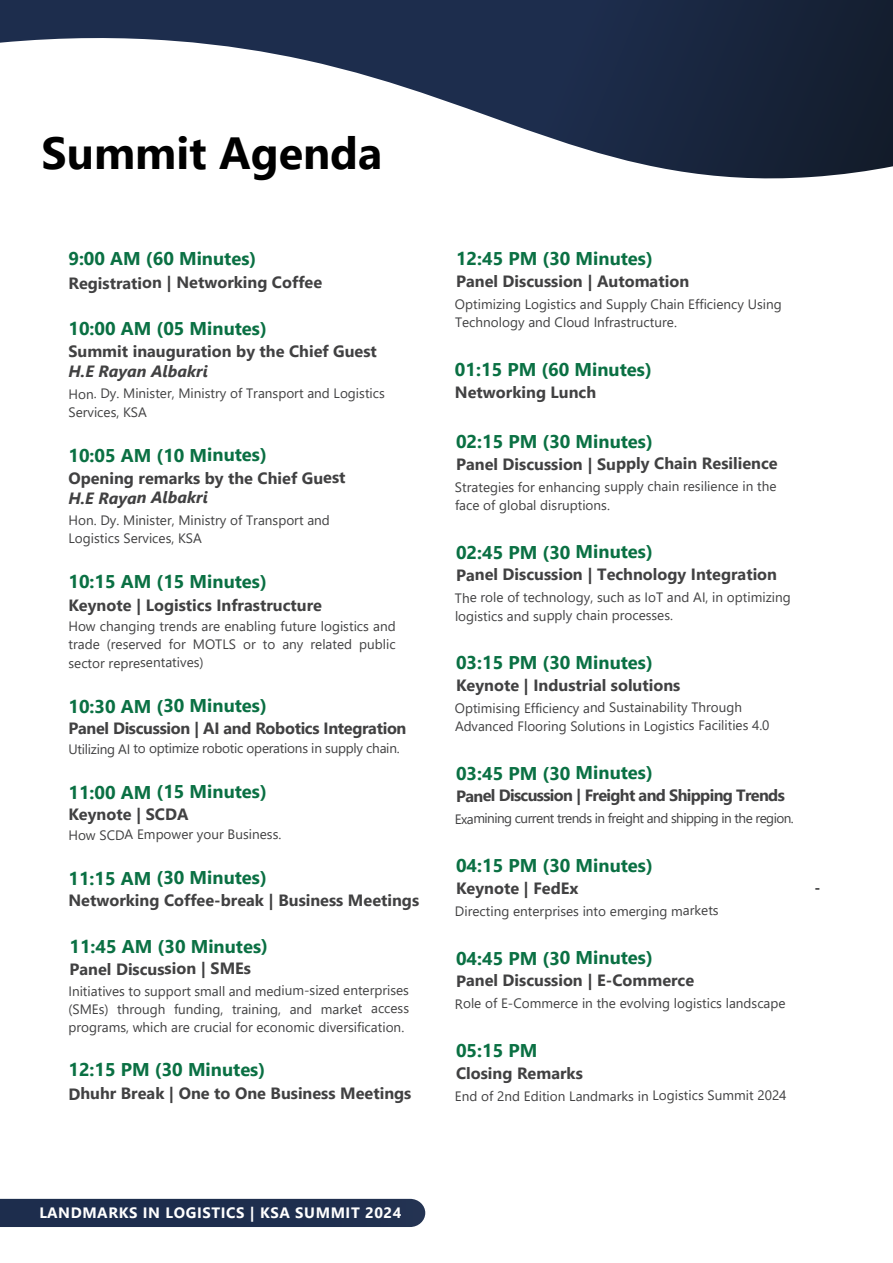
<style>
.page{position:relative;width:893px;height:1263px;background:#fff}
.page>*{position:absolute;margin:0;border:0;box-sizing:border-box;transform-origin:0 0}
.t1{font:700 45px "Segoe UI";color:#000}
.t2{font:700 18.45px "Segoe UI";letter-spacing:-.005em;color:#0a7043}
.t3{font:700 16.35px "Segoe UI";letter-spacing:-.005em;color:#414142}
.t4{font:700 16.35px "Segoe UI";letter-spacing:-.025em;color:#414142}
.t5{font:700 16.35px "Segoe UI";letter-spacing:-.045em;color:#414142}
.t6{font:italic 700 16.35px "Segoe UI";color:#414142}
.t7{font:700 15px "Segoe UI";letter-spacing:.04em;color:#fff}
.t8{font:700 15px "Segoe UI";color:#414142}
.t9{font:13.5px/18.3px "Segoe UI";letter-spacing:-.005em;color:#414142}
.t10{font:13.5px "Segoe UI";letter-spacing:-.045em;color:#414142}
.t11{font:13.5px "Segoe UI";letter-spacing:-.025em;color:#414142}
</style>
<div class="page">
<div style="left:0;top:1199px;width:425px;height:28px;background:#1d2d4d"></div>
<svg style="left:0;top:0;width:893px;height:179px"></svg>
<h1 class="t1" style="left:42px;top:111px;width:342px">Summit Agenda</h1>
<h2 class="t2" style="left:68px;top:241px;width:189px">9:00 AM (60 Minutes)</h2>
<p class="t3" style="left:68px;top:267px;width:255px">Registration | Networking Coffee</p>
<h2 class="t2" style="left:68px;top:311px;width:200px">10:00 AM (05 Minutes)</h2>
<p class="t3" style="left:68px;top:336px;width:310px">Summit inauguration by the Chief Guest</p>
<p class="t6" style="left:68px;top:356px;width:141px">H.E Rayan Albakri</p>
<p class="t9" style="left:68px;top:383px;width:318px">Hon. Dy. Minister, Ministry of Transport and Logistics<br>Services, KSA</p>
<h2 class="t2" style="left:68px;top:438px;width:200px">10:05 AM (10 Minutes)</h2>
<p class="t3" style="left:68px;top:462px;width:279px">Opening remarks by the Chief Guest</p>
<p class="t6" style="left:68px;top:482px;width:141px">H.E Rayan Albakri</p>
<p class="t9" style="left:68px;top:510px;width:263px">Hon. Dy. Minister, Ministry of Transport and<br>Logistics Services, KSA</p>
<h2 class="t2" style="left:68px;top:564px;width:200px">10:15 AM (15 Minutes)</h2>
<p class="t3" style="left:68px;top:590px;width:255px">Keynote | Logistics Infrastructure</p>
<p class="t9" style="left:68px;top:616px;width:329px;text-align:justify">How changing trends are enabling future logistics and trade (reserved for MOTLS or to any related public sector representatives)</p>
<h2 class="t2" style="left:68px;top:688px;width:200px">10:30 AM (30 Minutes)</h2>
<p class="t11" style="left:68px;top:736px;width:333px">Utilizing AI to optimize robotic operations in supply chain.</p>
<p class="t4" style="left:68px;top:713px;width:340px">Panel Discussion | AI and Robotics Integration</p>
<h2 class="t2" style="left:68px;top:774px;width:200px">11:00 AM (15 Minutes)</h2>
<p class="t9" style="left:68px;top:824px;width:215px">How SCDA Empower your Business.</p>
<p class="t3" style="left:68px;top:799px;width:122px">Keynote | SCDA</p>
<h2 class="t2" style="left:68px;top:860px;width:200px">11:15 AM (30 Minutes)</h2>
<p class="t3" style="left:68px;top:885px;width:352px">Networking Coffee-break | Business Meetings</p>
<h2 class="t2" style="left:69px;top:929px;width:200px">11:45 AM (30 Minutes)</h2>
<p class="t9" style="left:68px;top:980px;width:342px;text-align:justify">Initiatives to support small and medium-sized enterprises (SMEs) through funding, training, and market access programs, which are crucial for economic diversification.</p>
<p class="t3" style="left:69px;top:953px;width:183px">Panel Discussion | SMEs</p>
<h2 class="t2" style="left:68px;top:1052px;width:198px">12:15 PM (30 Minutes)</h2>
<p class="t3" style="left:68px;top:1078px;width:345px">Dhuhr Break | One to One Business Meetings</p>
<h2 class="t2" style="left:456px;top:241px;width:198px">12:45 PM (30 Minutes)</h2>
<p class="t9" style="left:455px;top:294px;width:328px">Optimizing Logistics and Supply Chain Efficiency Using<br>Technology and Cloud Infrastructure.</p>
<p class="t3" style="left:456px;top:266px;width:235px">Panel Discussion | Automation</p>
<h2 class="t2" style="left:455px;top:352px;width:198px">01:15 PM (60 Minutes)</h2>
<p class="t3" style="left:455px;top:377px;width:143px">Networking Lunch</p>
<h2 class="t2" style="left:456px;top:424px;width:198px">02:15 PM (30 Minutes)</h2>
<p class="t9" style="left:455px;top:476px;width:323px">Strategies for enhancing supply chain resilience in the face of global disruptions.</p>
<p class="t3" style="left:456px;top:448px;width:323px">Panel Discussion | Supply Chain Resilience</p>
<h2 class="t2" style="left:456px;top:534px;width:198px">02:45 PM (30 Minutes)</h2>
<p class="t9" style="left:455px;top:587px;width:337px">The role of technology, such as IoT and AI, in optimizing logistics and supply chain processes.</p>
<p class="t3" style="left:456px;top:559px;width:323px">Panel Discussion | Technology Integration</p>
<h2 class="t2" style="left:456px;top:645px;width:198px">03:15 PM (30 Minutes)</h2>
<p class="t9" style="left:455px;top:697px;width:316px">Optimising Efficiency and Sustainability Through<br>Advanced Flooring Solutions in Logistics Facilities 4.0</p>
<p class="t3" style="left:456px;top:670px;width:226px">Keynote | Industrial solutions</p>
<h2 class="t2" style="left:456px;top:755px;width:198px">03:45 PM (30 Minutes)</h2>
<p class="t10" style="left:455px;top:806px;width:340px">Examining current trends in freight and shipping in the region.</p>
<p class="t5" style="left:456px;top:780px;width:330px">Panel Discussion | Freight and Shipping Trends</p>
<h2 class="t2" style="left:456px;top:848px;width:198px">04:15 PM (30 Minutes)</h2>
<p class="t9" style="left:455px;top:900px;width:265px">Directing enterprises into emerging markets</p>
<p class="t3" style="left:456px;top:873px;width:124px">Keynote | FedEx</p>
<h2 class="t2" style="left:456px;top:940px;width:198px">04:45 PM (30 Minutes)</h2>
<p class="t9" style="left:455px;top:993px;width:332px">Role of E-Commerce in the evolving logistics landscape</p>
<p class="t3" style="left:456px;top:965px;width:240px">Panel Discussion | E-Commerce</p>
<h2 class="t2" style="left:456px;top:1033px;width:83px">05:15 PM</h2>
<p class="t9" style="left:455px;top:1085px;width:333px">End of 2nd Edition Landmarks in Logistics Summit 2024</p>
<p class="t3" style="left:456px;top:1057px;width:128px">Closing Remarks</p>
<p class="t8" style="left:815px;top:873px;width:8px">-</p>
<p class="t7" style="left:40px;top:1199px;width:363px">LANDMARKS IN LOGISTICS | KSA SUMMIT 2024</p>
</div>
